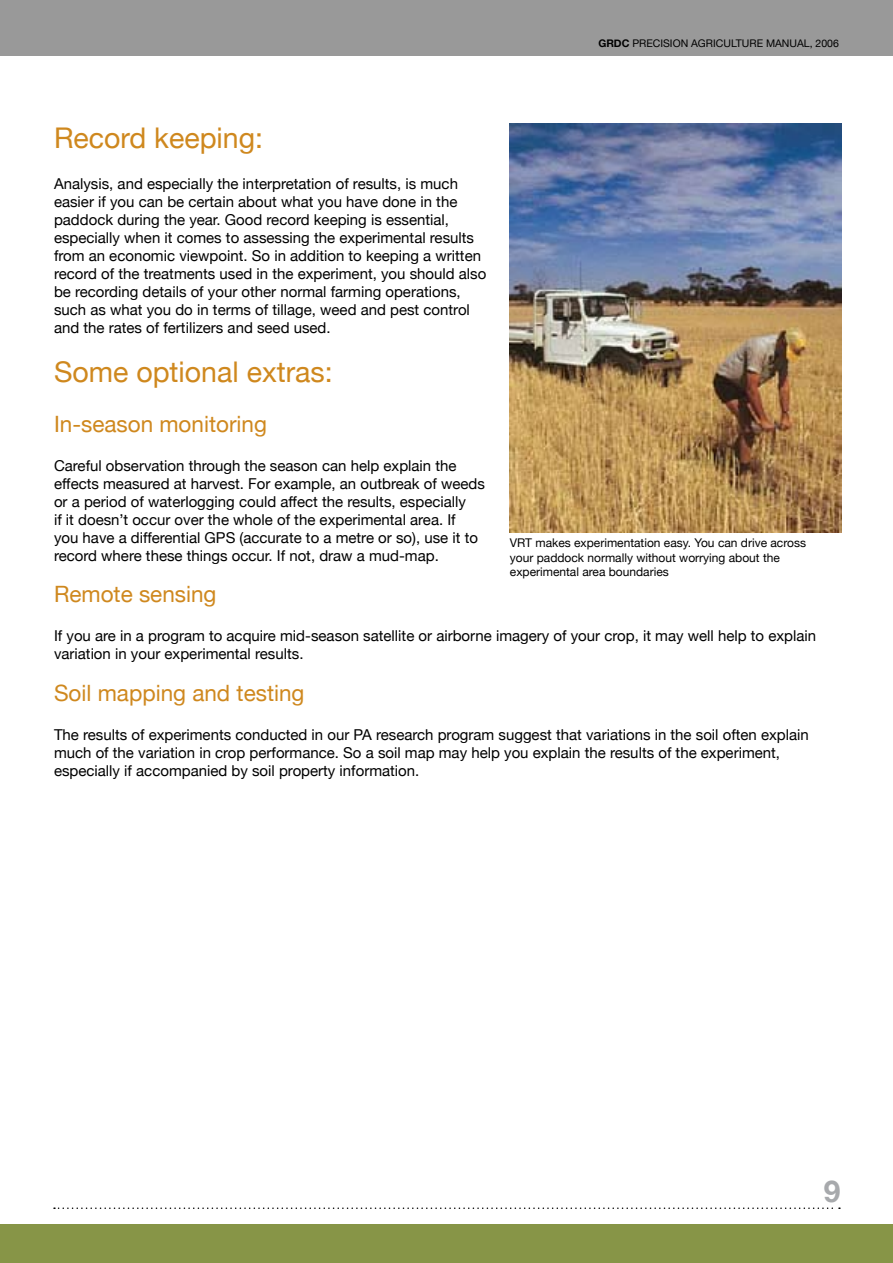
<style>
.page{position:relative;width:893px;height:1263px;background:#fff}
.page>*{position:absolute;margin:0;border:0;box-sizing:border-box;transform-origin:0 0}
.t1{font:700 30px "Helvetica Neue";color:#a7a9ac}
.t2{font:28.5px "Helvetica Neue";color:#cf881e}
.t3{font:22.5px "Helvetica Neue";color:#cf881e}
.t4{font:15px/18px "Helvetica Neue";color:#000}
.t5{font:12px/14.4px "Helvetica Neue";color:#000}
.t6{font:10.5px "Helvetica Neue";color:#000}
.s1{font-weight:700}
</style>
<div class="page">
<svg style="left:54px;top:1207px;width:786px;height:2px"></svg>
<div style="left:0;top:0;width:893px;height:55px;background:#999"></div>
<div style="left:0;top:1225px;width:893px;height:38px;background:#879547"></div>
<img style="left:510px;top:123px;width:331px;height:410px">
<p class="t6" style="left:598px;top:37px;width:242px"><span class="s1">GRDC</span> PRECISION AGRICULTURE MANUAL, 2006</p>
<h2 class="t2" style="left:54px;top:121px;width:211px">Record keeping:</h2>
<p class="t4" style="left:54px;top:174px;width:434px">Analysis, and especially the interpretation of results, is much easier if you can be certain about what you have done in the paddock during the year. Good record keeping is essential, especially when it comes to assessing the experimental results from an economic viewpoint. So in addition to keeping a written record of the treatments used in the experiment, you should also be recording details of your other normal farming operations, such as what you do in terms of tillage, weed and pest control and the rates of fertilizers and seed used.</p>
<h2 class="t2" style="left:54px;top:355px;width:280px">Some optional extras:</h2>
<h3 class="t3" style="left:54px;top:410px;width:214px">In-season monitoring</h3>
<p class="t4" style="left:54px;top:456px;width:432px">Careful observation through the season can help explain the effects measured at harvest. For example, an outbreak of weeds or a period of waterlogging could affect the results, especially<br>if it doesn’t occur over the whole of the experimental area. If<br>you have a differential GPS (accurate to a metre or so), use it to record where these things occur. If not, draw a mud-map.</p>
<p class="t5" style="left:510px;top:536px;width:298px">VRT makes experimentation easy. You can drive across your paddock normally without worrying about the experimental area boundaries</p>
<h3 class="t3" style="left:54px;top:581px;width:164px">Remote sensing</h3>
<p class="t4" style="left:54px;top:627px;width:764px">If you are in a program to acquire mid-season satellite or airborne imagery of your crop, it may well help to explain variation in your experimental results.</p>
<h3 class="t3" style="left:54px;top:680px;width:252px">Soil mapping and testing</h3>
<p class="t4" style="left:54px;top:726px;width:756px">The results of experiments conducted in our PA research program suggest that variations in the soil often explain much of the variation in crop performance. So a soil map may help you explain the results of the experiment, especially if accompanied by soil property information.</p>
<h1 class="t1" style="left:824px;top:1172px;width:18px">9</h1>
</div>
